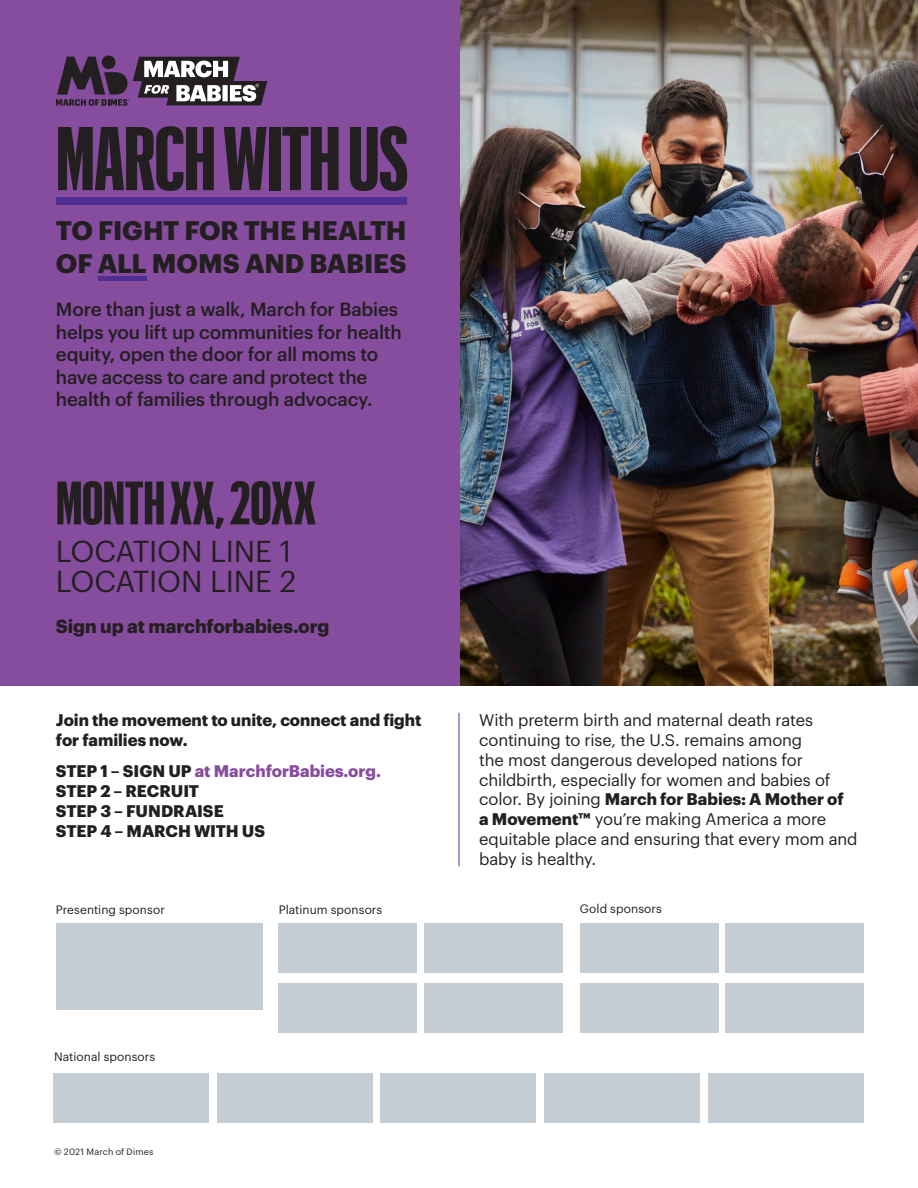
<style>
.page{position:relative;width:918px;height:1188px;background:#fff}
.page>*{position:absolute;margin:0;border:0;box-sizing:border-box;transform-origin:0 0}
.t1{font:700 88.35px "Graphik XX Cond";letter-spacing:-.01em;color:#231f20}
.t2{font:700 60px "Graphik XX Cond";letter-spacing:-.01em;color:#231f20}
.t3{font:29.7px/30px "Graphik";letter-spacing:-.01em;color:#231f20}
.t4{font:700 26.25px/33.5px "Graphik";letter-spacing:-.005em;color:#231f20}
.t5{font:500 18.75px/22.5px "Graphik";letter-spacing:-.01em;color:#231f20}
.t6{font:700 18.6px "Graphik";letter-spacing:-.005em;color:#231f20}
.t7{font:16.5px/19.8px "Graphik";letter-spacing:-.01em;color:#231f20}
.t8{font:700 16.5px/19.8px "Graphik";color:#231f20}
.t9{font:12px "Graphik";letter-spacing:.005em;color:#231f20}
.t10{font:9px "Graphik";letter-spacing:.015em;color:#231f20}
.s1{color:#864c9e}
.s2{font-weight:700}
</style>
<div class="page">
<img style="left:459px;top:0;width:459px;height:686px">
<div style="left:0;top:0;width:459px;height:686px;background:#864c9e"></div>
<div style="left:580px;top:923px;width:138px;height:50px;background:#c3cdd3"></div>
<div style="left:726px;top:923px;width:138px;height:50px;background:#c3cdd3"></div>
<div style="left:580px;top:983px;width:138px;height:50px;background:#c3cdd3"></div>
<div style="left:726px;top:983px;width:138px;height:50px;background:#c3cdd3"></div>
<div style="left:279px;top:923px;width:138px;height:50px;background:#c3cdd3"></div>
<div style="left:424px;top:923px;width:139px;height:50px;background:#c3cdd3"></div>
<div style="left:279px;top:984px;width:138px;height:49px;background:#c3cdd3"></div>
<div style="left:53px;top:1073px;width:156px;height:49px;background:#c3cdd3"></div>
<div style="left:381px;top:1073px;width:155px;height:49px;background:#c3cdd3"></div>
<div style="left:708px;top:1073px;width:156px;height:49px;background:#c3cdd3"></div>
<div style="left:217px;top:1073px;width:156px;height:49px;background:#c3cdd3"></div>
<div style="left:544px;top:1073px;width:156px;height:49px;background:#c3cdd3"></div>
<div style="left:424px;top:984px;width:139px;height:49px;background:#c3cdd3"></div>
<div style="left:56px;top:923px;width:206px;height:87px;background:#c3cdd3"></div>
<hr style="left:459px;top:713px;width:1px;height:153px;background:#502e92">
<div style="left:102px;top:56px;width:13px;height:13px;background:#231f20;border-radius:50%"></div>
<svg style="left:56px;top:57px;width:211px;height:49px"></svg>
<div style="left:56px;top:197px;width:351px;height:8px;background:#502e92"></div>
<hr style="left:98px;top:277px;width:48px;height:4px;background:#502e92">
<p class="t1" style="left:56px;top:100px;width:354px">MARCH WITH US</p>
<p class="t4" style="left:56px;top:211px;width:352px">TO FIGHT FOR THE HEALTH<br>OF ALL MOMS AND BABIES</p>
<p class="t5" style="left:56px;top:296px;width:347px">More than just a walk, March for Babies helps you lift up communities for health equity, open the door for all moms to have access to care and protect the health of families through advocacy.</p>
<p class="t2" style="left:56px;top:463px;width:262px">MONTH XX, 20XX</p>
<p class="t3" style="left:56px;top:534px;width:242px">LOCATION LINE 1<br>LOCATION LINE 2</p>
<p class="t6" style="left:56px;top:612px;width:275px">Sign up at marchforbabies.org</p>
<p class="t8" style="left:56px;top:709px;width:367px">Join the movement to unite, connect and fight for families now.</p>
<p class="t8" style="left:56px;top:760px;width:327px">STEP 1 – SIGN UP <span class="s1">at MarchforBabies.org.<br></span>STEP 2 – RECRUIT<br>STEP 3 – FUNDRAISE<br>STEP 4 – MARCH WITH US</p>
<p class="t7" style="left:479px;top:709px;width:380px">With preterm birth and maternal death rates continuing to rise, the U.S. remains among<br>the most dangerous developed nations for childbirth, especially for women and babies of color. By joining <span class="s2">March for Babies: A Mother of<br>a Movement™</span> you’re making America a more equitable place and ensuring that every mom and baby is healthy.</p>
<p class="t9" style="left:56px;top:900px;width:110px">Presenting sponsor</p>
<p class="t9" style="left:279px;top:900px;width:105px">Platinum sponsors</p>
<p class="t9" style="left:580px;top:900px;width:83px">Gold sponsors</p>
<p class="t9" style="left:54px;top:1048px;width:103px">National sponsors</p>
<p class="t10" style="left:54px;top:1145px;width:101px">© 2021 March of Dimes</p>
</div>
